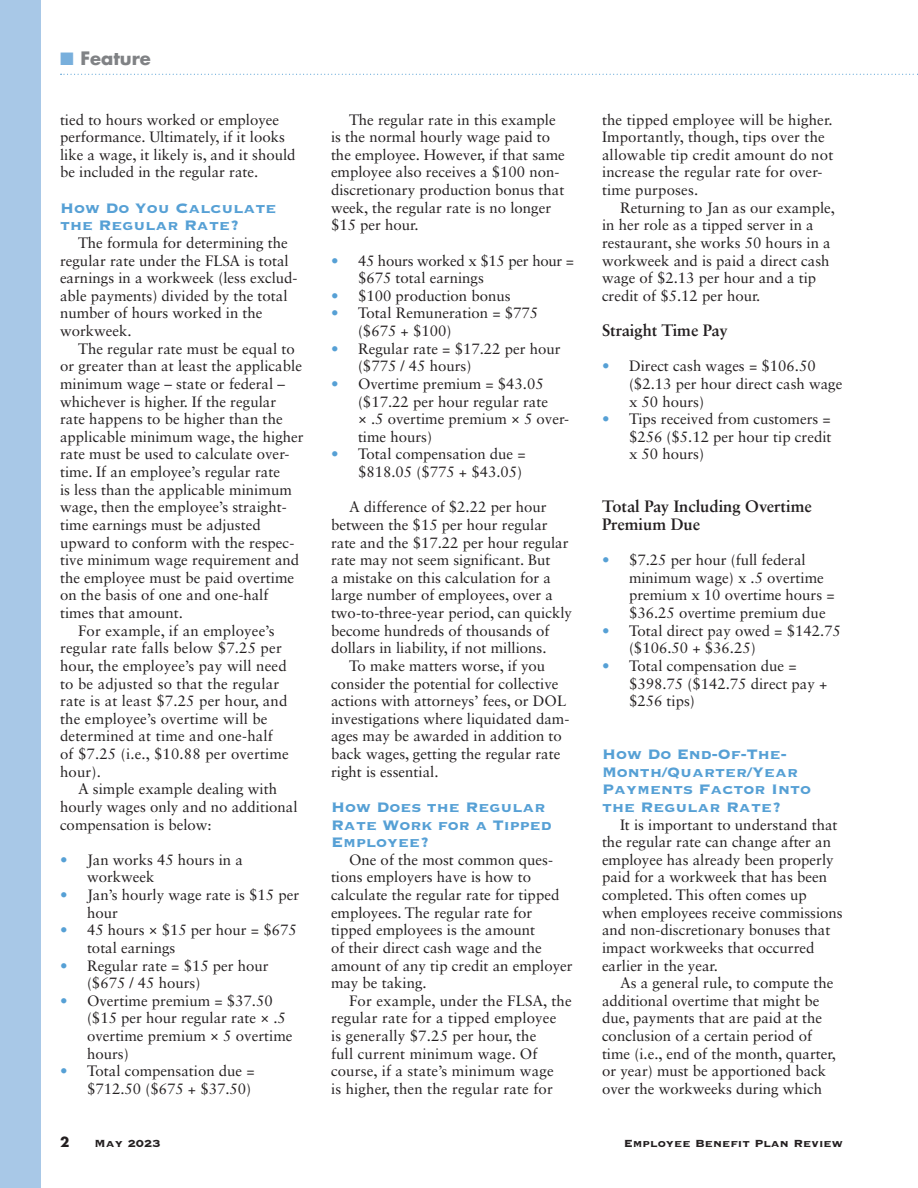
<style>
.page{position:relative;width:918px;height:1188px;background:#fff}
.page>*{position:absolute;margin:0;border:0;box-sizing:border-box;transform-origin:0 0}
.HeadA{font:18px/17.7px "Copperplate Gothic Std 33 BC";color:#56a0d5}
.t1{font:700 18px "Futura Std";color:#808285}
.HeadB{font:700 16.5px/17.7px "Sabon LT Std";color:#231f20}
.TextInd{font:15px/17.7px "Sabon LT Std";color:#231f20}
.TextInd-2{font:15px/17.7px "Sabon LT Std";letter-spacing:-.02em;color:#231f20}
.t2{font:13.5px "Copperplate Gothic Std 33 BC";color:#231f20}
.t3{font:700 13.5px "Futura Std";color:#231f20}
.s1{color:#78afdc}
.s2{color:#56a0d5}
.s3{font-family:"Gandhari Unicode"}
</style>
<div class="page">
<svg style="left:61px;top:74px;width:857px;height:1px"></svg>
<div style="left:0;top:0;width:41px;height:1188px;background:#a8c8e7"></div>
<p class="t1" style="left:60px;top:46px;width:92px"><span class="s1">■</span> Feature</p>
<p class="TextInd" style="left:60px;top:110px;width:237px">tied to hours worked or employee performance. Ultimately, if it looks like a wage, it likely is, and it should be included in the regular rate.</p>
<p class="HeadA" style="left:60px;top:199px;width:218px">How Do You Calculate the Regular Rate?</p>
<p class="TextInd" style="left:60px;top:234px;width:239px;text-indent:18px">The formula for determining the regular rate under the FLSA is total earnings in a workweek (less exclud&shy;able payments) divided by the total number of hours worked in the workweek.</p>
<p class="TextInd" style="left:60px;top:339px;width:245px;text-indent:18px">The regular rate must be equal to or greater than at least the applicable minimum wage – state or federal – whichever is higher. If the regular rate happens to be higher than the applicable minimum wage, the higher rate must be used to calculate over&shy;time. If an employee’s regular rate<br>is less than the applicable minimum wage, then the employee’s straight&shy;time earnings must be adjusted upward to conform with the respec&shy;tive minimum wage requirement and the employee must be paid overtime on the basis of one and one-half times that amount.</p>
<p class="TextInd" style="left:60px;top:621px;width:230px;text-indent:18px">For example, if an employee’s regular rate falls below $7.25 per hour, the employee’s pay will need to be adjusted so that the regular rate is at least $7.25 per hour, and the employee’s overtime will be determined at time and one-half of $7.25 (i.e., $10.88 per overtime hour).</p>
<p class="TextInd" style="left:60px;top:780px;width:239px;text-indent:18px">A simple example dealing with hourly wages only and no additional compensation is below:</p>
<p class="TextInd" style="left:87px;top:851px;width:157px;text-indent:-27px"><span class="s2">•</span> Jan works 45 hours in a workweek</p>
<p class="TextInd" style="left:87px;top:886px;width:214px;text-indent:-27px"><span class="s2">•</span> Jan’s hourly wage rate is $15 per hour</p>
<p class="TextInd" style="left:87px;top:921px;width:211px;text-indent:-27px"><span class="s2">•</span> 45 hours <span class="s3">×</span> $15 per hour = $675 total earnings</p>
<p class="TextInd" style="left:87px;top:956px;width:183px;text-indent:-27px"><span class="s2">•</span> Regular rate = $15 per hour ($675 / 45 hours)</p>
<p class="TextInd" style="left:87px;top:992px;width:207px;text-indent:-27px"><span class="s2">•</span> Overtime premium = $37.50 ($15 per hour regular rate <span class="s3">×</span> .5 overtime premium <span class="s3">×</span> 5 overtime hours)</p>
<p class="TextInd" style="left:60px;top:1062px;width:196px;text-align:right"><span class="s2">•</span> Total compensation due = $712.50 ($675 + $37.50)</p>
<p class="TextInd" style="left:331px;top:110px;width:235px;text-indent:18px">The regular rate in this example is the normal hourly wage paid to the employee. However, if that same employee also receives a $100 non&shy;discretionary production bonus that week, the regular rate is no longer $15 per hour.</p>
<p class="TextInd-2" style="left:358px;top:251px;width:218px;text-indent:-27px"><span class="s2">•</span> 45 hours worked x $15 per hour = $675 total earnings</p>
<p class="TextInd" style="left:331px;top:287px;width:181px"><span class="s2">•</span> $100 production bonus</p>
<p class="TextInd" style="left:358px;top:304px;width:182px;text-indent:-27px"><span class="s2">•</span> Total Remuneration = $775 ($675 + $100)</p>
<p class="TextInd" style="left:358px;top:339px;width:204px;text-indent:-27px"><span class="s2">•</span> Regular rate = $17.22 per hour ($775 / 45 hours)</p>
<p class="TextInd" style="left:358px;top:375px;width:213px;text-indent:-27px"><span class="s2">•</span> Overtime premium = $43.05 ($17.22 per hour regular rate<br><span class="s3">×</span> .5 overtime premium <span class="s3">×</span> 5 over&shy;time hours)</p>
<p class="TextInd" style="left:331px;top:445px;width:196px;text-align:right"><span class="s2">•</span> Total compensation due = $818.05 ($775 + $43.05)</p>
<p class="TextInd" style="left:331px;top:498px;width:243px;text-indent:18px">A difference of $2.22 per hour between the $15 per hour regular rate and the $17.22 per hour regular rate may not seem significant. But<br>a mistake on this calculation for a large number of employees, over a two-to-three-year period, can quickly become hundreds of thousands of dollars in liability, if not millions.</p>
<p class="TextInd" style="left:331px;top:657px;width:240px;text-indent:18px">To make matters worse, if you consider the potential for collective actions with attorneys’ fees, or DOL investigations where liquidated dam&shy;ages may be awarded in addition to back wages, getting the regular rate right is essential.</p>
<p class="HeadA" style="left:331px;top:798px;width:222px">How Does the Regular<br>Rate Work for a Tipped<br>Employee?</p>
<p class="TextInd" style="left:331px;top:851px;width:243px;text-indent:18px">One of the most common ques&shy;tions employers have is how to calculate the regular rate for tipped employees. The regular rate for tipped employees is the amount<br>of their direct cash wage and the amount of any tip credit an employer may be taking.</p>
<p class="TextInd" style="left:331px;top:992px;width:242px;text-indent:18px">For example, under the FLSA, the regular rate for a tipped employee<br>is generally $7.25 per hour, the<br>full current minimum wage. Of course, if a state’s minimum wage<br>is higher, then the regular rate for</p>
<p class="TextInd" style="left:602px;top:110px;width:233px">the tipped employee will be higher.<br>Importantly, though, tips over the allowable tip credit amount do not increase the regular rate for over&shy;time purposes.</p>
<p class="TextInd" style="left:602px;top:198px;width:235px;text-indent:18px">Returning to Jan as our example, in her role as a tipped server in a restaurant, she works 50 hours in a workweek and is paid a direct cash wage of $2.13 per hour and a tip credit of $5.12 per hour.</p>
<p class="HeadB" style="left:602px;top:321px;width:127px">Straight Time Pay</p>
<p class="TextInd" style="left:629px;top:357px;width:215px;text-indent:-27px"><span class="s2">•</span> Direct cash wages = $106.50 ($2.13 per hour direct cash wage x 50 hours)</p>
<p class="TextInd" style="left:629px;top:410px;width:204px;text-align:justify;text-indent:-27px"><span class="s2">•</span> Tips received from customers = $256 ($5.12 per hour tip credit x 50 hours)</p>
<p class="HeadB" style="left:602px;top:497px;width:211px">Total Pay Including Overtime<br>Premium Due</p>
<p class="TextInd" style="left:629px;top:551px;width:207px;text-indent:-27px"><span class="s2">•</span> $7.25 per hour (full federal minimum wage) x .5 overtime premium x 10 overtime hours = $36.25 overtime premium due</p>
<p class="TextInd" style="left:629px;top:621px;width:213px;text-indent:-27px"><span class="s2">•</span> Total direct pay owed = $142.75 ($106.50 + $36.25)</p>
<p class="TextInd" style="left:629px;top:657px;width:200px;text-indent:-27px"><span class="s2">•</span> Total compensation due = $398.75 ($142.75 direct pay + $256 tips)</p>
<p class="HeadA" style="left:602px;top:745px;width:211px">How Do End-Of-The-<br>Month/Quarter/Year<br>Payments Factor Into the Regular Rate?</p>
<p class="TextInd" style="left:602px;top:815px;width:242px;text-indent:18px">It is important to understand that the regular rate can change after an employee has already been properly paid for a workweek that has been completed. This often comes up when employees receive commissions and non-discretionary bonuses that impact workweeks that occurred earlier in the year.</p>
<p class="TextInd" style="left:602px;top:974px;width:235px;text-indent:18px">As a general rule, to compute the additional overtime that might be due, payments that are paid at the conclusion of a certain period of time (i.e., end of the month, quarter, or year) must be apportioned back over the workweeks during which</p>
<p class="t3" style="left:60px;top:1133px;width:11px">2</p>
<p class="t2" style="left:95px;top:1136px;width:68px">May 2023</p>
<p class="t2" style="left:624px;top:1136px;width:221px">Employee Benefit Plan Review</p>
</div>
